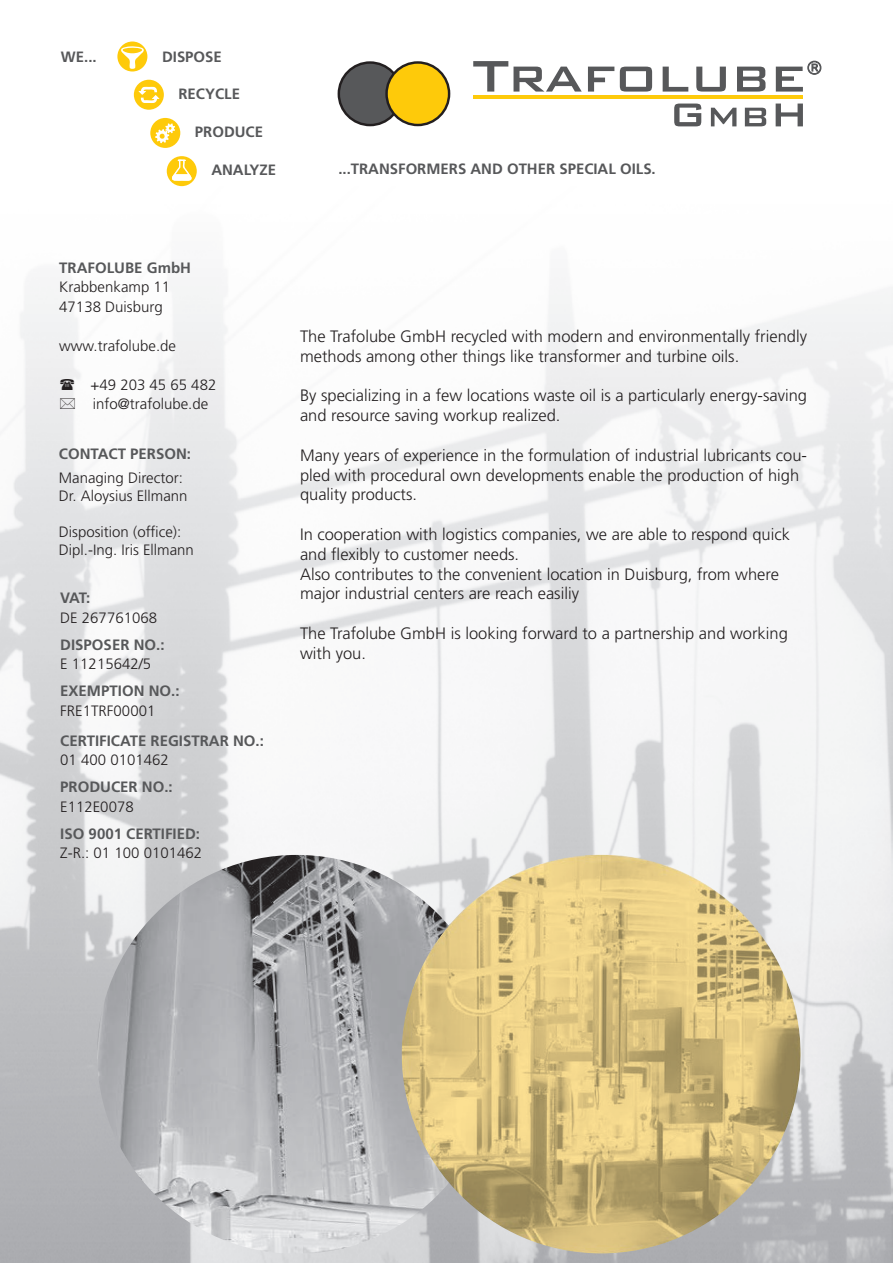
<style>
.page{position:relative;width:893px;height:1263px;background:#fff}
.page>*{position:absolute;margin:0;border:0;box-sizing:border-box;transform-origin:0 0}
.t1{font:300 16.5px/19.8px "Frutiger LT Std";color:#231f20}
.t2{font:300 15px/19.5px "Frutiger LT Std";color:#231f20}
.t3{font:700 15px "Frutiger LT Std";color:#57585a}
</style>
<div class="page">
<img style="left:0;top:41px;width:893px;height:1221px">
<img style="left:97px;top:855px;width:399px;height:398px;border-radius:196px">
<img style="left:402px;top:854px;width:399px;height:399px;border-radius:199px">
<div style="left:150px;top:118px;width:30px;height:30px;background:#feca0a;border-radius:50%"></div>
<svg style="left:155px;top:123px;width:20px;height:20px"></svg>
<div style="left:117px;top:42px;width:30px;height:30px;background:#feca0a;border-radius:50%"></div>
<svg style="left:121px;top:46px;width:23px;height:23px"></svg>
<div style="left:134px;top:80px;width:30px;height:30px;background:#feca0a;border-radius:50%"></div>
<svg style="left:138px;top:87px;width:22px;height:16px"></svg>
<div style="left:167px;top:156px;width:30px;height:30px;background:#feca0a;border-radius:50%"></div>
<svg style="left:172px;top:159px;width:21px;height:23px"></svg>
<svg style="left:473px;top:61px;width:109px;height:31px"></svg>
<svg style="left:588px;top:67px;width:26px;height:25px"></svg>
<svg style="left:620px;top:67px;width:32px;height:25px"></svg>
<svg style="left:663px;top:67px;width:25px;height:25px"></svg>
<svg style="left:696px;top:67px;width:30px;height:25px"></svg>
<svg style="left:737px;top:67px;width:28px;height:25px"></svg>
<div style="left:339px;top:63px;width:62px;height:62px;background:#57585a;border-radius:50%"></div>
<div style="left:338px;top:61px;width:65px;height:65px;border:2px solid #231f20;border-radius:50%"></div>
<div style="left:387px;top:62px;width:62px;height:63px;background:#feca0a;border-radius:50%"></div>
<div style="left:385px;top:61px;width:65px;height:65px;border:2px solid #231f20;border-radius:50%"></div>
<hr style="left:473px;top:96px;width:330px;height:3px;background:#feca0a">
<svg style="left:674px;top:104px;width:27px;height:22px"></svg>
<svg style="left:711px;top:108px;width:25px;height:18px"></svg>
<svg style="left:745px;top:108px;width:21px;height:18px"></svg>
<svg style="left:776px;top:104px;width:27px;height:22px"></svg>
<svg style="left:776px;top:61px;width:45px;height:31px"></svg>
<svg style="left:61px;top:379px;width:13px;height:11px"></svg>
<svg style="left:61px;top:398px;width:14px;height:11px"></svg>
<p class="t3" style="left:61px;top:48px;width:37px">WE...</p>
<p class="t3" style="left:162px;top:48px;width:61px">DISPOSE</p>
<p class="t3" style="left:178px;top:85px;width:63px">RECYCLE</p>
<p class="t3" style="left:195px;top:123px;width:70px">PRODUCE</p>
<p class="t3" style="left:211px;top:161px;width:66px">ANALYZE</p>
<p class="t3" style="left:338px;top:159px;width:319px">...TRANSFORMERS AND OTHER SPECIAL OILS.</p>
<p class="t3" style="left:59px;top:259px;width:19px">TRAFOLU</p>
<p class="t3" style="left:125px;top:259px;width:65px">BE GMBH</p>
<p class="t2" style="left:59px;top:278px;width:112px">Krabbenkamp 11<br>47138 Duisburg</p>
<p class="t2" style="left:59px;top:336px;width:118px">www.trafolube.de</p>
<p class="t2" style="left:91px;top:375px;width:127px">+49 203 45 65 482 info@trafolube.de</p>
<p class="t3" style="left:59px;top:444px;width:134px">CONTACT PERSON:</p>
<p class="t2" style="left:59px;top:468px;width:130px;line-height:18px">Managing Director:<br>Dr. Aloysius Ellmann</p>
<p class="t2" style="left:59px;top:522px;width:137px;line-height:18px">Disposition (office):<br>Dipl.-Ing. Iris Ellmann</p>
<p class="t3" style="left:60px;top:589px;width:31px">VAT:</p>
<p class="t2" style="left:60px;top:608px;width:98px">DE 267761068</p>
<p class="t3" style="left:60px;top:636px;width:106px">DISPOSER NO.:</p>
<p class="t2" style="left:60px;top:654px;width:92px">E 11215642/5</p>
<p class="t3" style="left:60px;top:682px;width:121px">EXEMPTION NO.:</p>
<p class="t2" style="left:60px;top:701px;width:97px">FRE1TRF00001</p>
<p class="t3" style="left:60px;top:731px;width:205px">CERTIFICATE REGISTRAR NO.:</p>
<p class="t2" style="left:60px;top:750px;width:110px">01 400 0101462</p>
<p class="t3" style="left:60px;top:778px;width:114px">PRODUCER NO.:</p>
<p class="t2" style="left:60px;top:797px;width:75px">E112E0078</p>
<p class="t3" style="left:60px;top:824px;width:9px">ISO</p>
<p class="t3" style="left:89px;top:824px;width:113px">9001 CERTIFIED:</p>
<p class="t2" style="left:60px;top:843px;width:143px">Z-R.: 01 100 0101462</p>
<p class="t1" style="left:300px;top:327px;width:508px">The Trafolube GmbH recycled with modern and environmentally friendly methods among other things like transformer and turbine oils.</p>
<p class="t1" style="left:300px;top:386px;width:508px">By specializing in a few locations waste oil is a particularly energy-saving and resource saving workup realized.</p>
<p class="t1" style="left:300px;top:445px;width:508px">Many years of experience in the formulation of industrial lubricants cou&shy;pled with procedural own developments enable the production of high quality products.</p>
<p class="t1" style="left:300px;top:525px;width:491px">In cooperation with logistics companies, we are able to respond quick and flexibly to customer needs.<br>Also contributes to the convenient location in Duisburg, from where major industrial centers are reach easiliy</p>
<p class="t1" style="left:300px;top:624px;width:489px">The Trafolube GmbH is looking forward to a partnership and working with you.</p>
</div>
